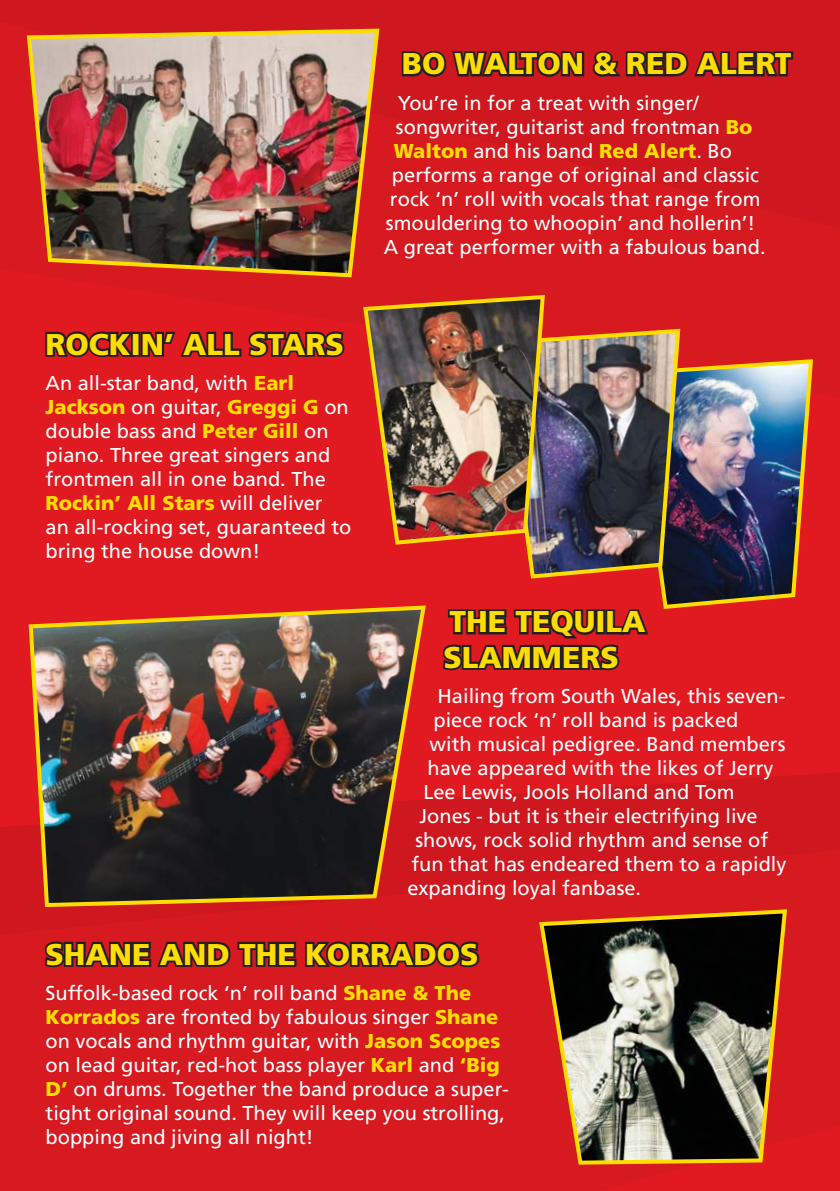
<style>
.page{position:relative;width:840px;height:1191px;background:#fff}
.page>*{position:absolute;margin:0;border:0;box-sizing:border-box;transform-origin:0 0}
.t1{font:900 30px/35.4px "Frutiger";color:#fd0}
.t2{font:20px/24px "Frutiger";color:#fff}
.t3{font:900 20px "Frutiger";color:#fd0}
.s1{font-weight:900;color:#fd0}
.s2{font-weight:400;color:#fff}
</style>
<div class="page">
<div style="left:0;top:0;width:839px;height:1191px;background:#d71920"></div>
<img style="left:25px;top:27px;width:356px;height:252px">
<svg style="left:43px;top:330px;width:28px;height:28px"></svg>
<div style="left:65px;top:331px;width:25px;height:26px;border:4px solid #231f20;border-radius:50%"></div>
<div style="left:70px;top:335px;width:14px;height:18px;border:4px solid #231f20;border-radius:50%"></div>
<svg style="left:86px;top:311px;width:259px;height:47px"></svg>
<svg style="left:399px;top:49px;width:25px;height:29px"></svg>
<div style="left:421px;top:51px;width:25px;height:26px;border:4px solid #231f20;border-radius:50%"></div>
<div style="left:426px;top:55px;width:14px;height:18px;border:4px solid #231f20;border-radius:50%"></div>
<svg style="left:449px;top:11px;width:92px;height:107px"></svg>
<div style="left:536px;top:51px;width:25px;height:26px;border:4px solid #231f20;border-radius:50%"></div>
<div style="left:542px;top:55px;width:13px;height:18px;border:4px solid #231f20;border-radius:50%"></div>
<svg style="left:558px;top:31px;width:236px;height:54px"></svg>
<svg style="left:442px;top:609px;width:207px;height:62px"></svg>
<img style="left:27px;top:605px;width:401px;height:304px">
<svg style="left:536px;top:907px;width:252px;height:258px"></svg>
<svg style="left:42px;top:921px;width:292px;height:47px"></svg>
<div style="left:326px;top:941px;width:25px;height:26px;border:4px solid #231f20;border-radius:50%"></div>
<div style="left:331px;top:945px;width:14px;height:18px;border:4px solid #231f20;border-radius:50%"></div>
<svg style="left:348px;top:921px;width:91px;height:46px"></svg>
<div style="left:436px;top:941px;width:25px;height:26px;border:4px solid #231f20;border-radius:50%"></div>
<div style="left:441px;top:945px;width:14px;height:18px;border:4px solid #231f20;border-radius:50%"></div>
<svg style="left:456px;top:941px;width:24px;height:27px"></svg>
<img style="left:628px;top:359px;width:185px;height:252px">
<img style="left:526px;top:328px;width:156px;height:253px">
<img style="left:363px;top:295px;width:183px;height:252px">
<h1 class="t1" style="left:46px;top:328px;width:299px">ROCKIN’ ALL STARS</h1>
<p class="t2" style="left:46px;top:372px;width:307px">An all-star band, with <span class="s1">Earl<br>Jackson</span> on guitar, <span class="s1">Greggi G</span> on double bass and <span class="s1">Peter Gill</span> on piano. Three great singers and frontmen all in one band. The<br><span class="s1">Rockin’ All Stars</span> will deliver<br>an all-rocking set, guaranteed to bring the house down!</p>
<h1 class="t1" style="left:402px;top:48px;width:391px">BO WALTON &amp; RED ALERT</h1>
<p class="t2" style="left:398px;top:92px;width:302px">You’re in for a treat with singer/</p>
<p class="t2" style="left:396px;top:116px;width:358px">songwriter, guitarist and frontman <span class="s1">Bo</span></p>
<p class="t3" style="left:394px;top:141px;width:339px">Walton <span class="s2">and his band</span> Red Alert<span class="s2">. Bo</span></p>
<p class="t2" style="left:392px;top:164px;width:368px">performs a range of original and classic</p>
<p class="t2" style="left:390px;top:188px;width:372px">rock ‘n’ roll with vocals that range from</p>
<p class="t2" style="left:386px;top:212px;width:370px">smouldering to whoopin’ and hollerin’!</p>
<p class="t2" style="left:384px;top:236px;width:383px">A great performer with a fabulous band.</p>
<h1 class="t1" style="left:443px;top:605px;width:203px">THE TEQUILA<br>SLAMMERS</h1>
<p class="t2" style="left:437px;top:685px;width:349px">Hailing from South Wales, this seven-</p>
<p class="t2" style="left:433px;top:709px;width:306px">piece rock ‘n’ roll band is packed</p>
<p class="t2" style="left:429px;top:733px;width:357px">with musical pedigree. Band members</p>
<p class="t2" style="left:427px;top:757px;width:347px">have appeared with the likes of Jerry</p>
<p class="t2" style="left:423px;top:781px;width:312px">Lee Lewis, Jools Holland and Tom</p>
<p class="t2" style="left:419px;top:805px;width:339px">Jones - but it is their electrifying live</p>
<p class="t2" style="left:415px;top:829px;width:354px">shows, rock solid rhythm and sense of</p>
<p class="t2" style="left:411px;top:853px;width:376px">fun that has endeared them to a rapidly</p>
<p class="t2" style="left:407px;top:877px;width:235px">expanding loyal fanbase.</p>
<h1 class="t1" style="left:46px;top:938px;width:434px">SHANE AND THE KORRADOS</h1>
<p class="t2" style="left:46px;top:982px;width:464px">Suffolk-based rock ‘n’ roll band <span class="s1">Shane &amp; The Korrados</span> are fronted by fabulous singer <span class="s1">Shane </span>on vocals and rhythm guitar, with <span class="s1">Jason Scopes </span>on lead guitar, red-hot bass player <span class="s1">Karl</span> and <span class="s1">‘Big D’</span> on drums. Together the band produce a super&shy;tight original sound. They will keep you strolling, bopping and jiving all night!</p>
</div>
